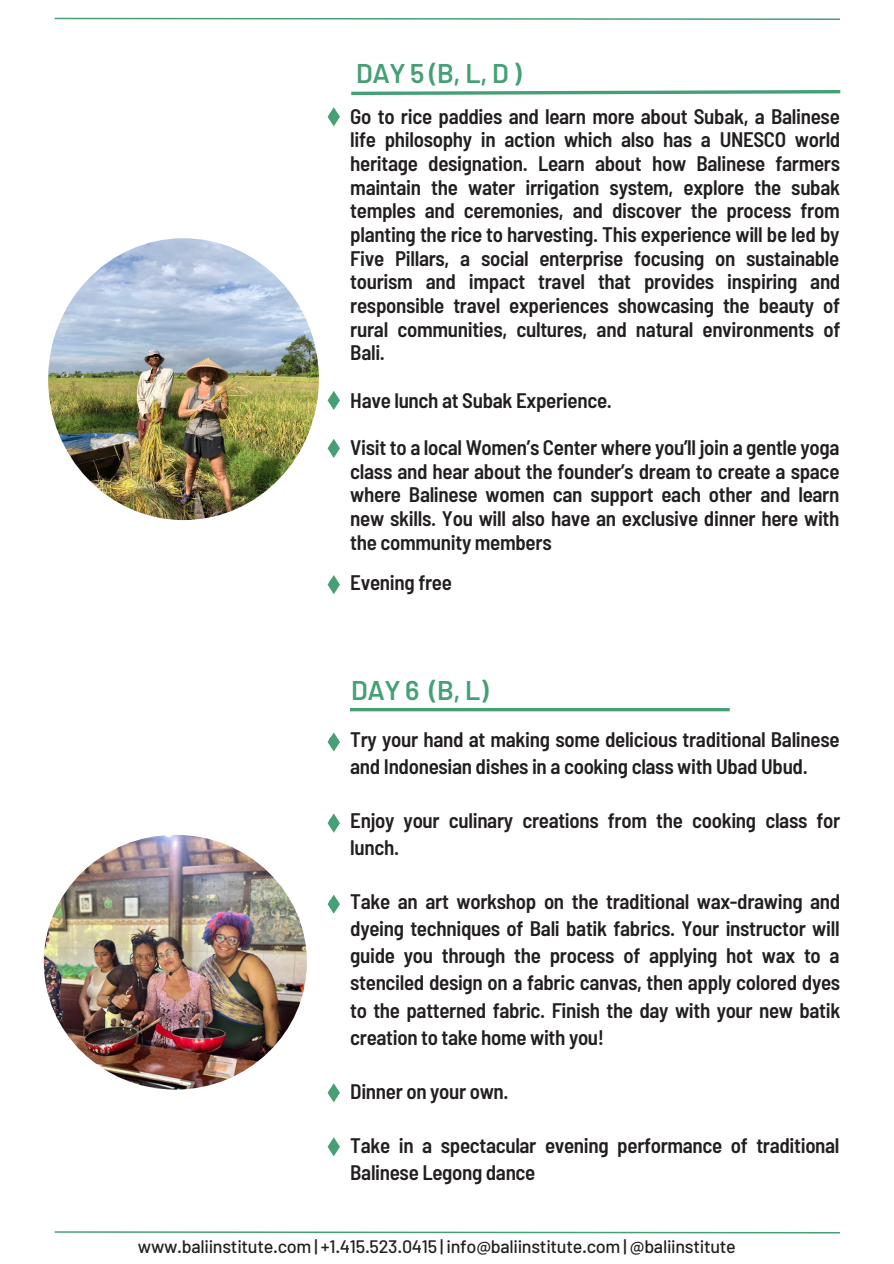
<style>
.page{position:relative;width:894px;height:1264px;background:#fff}
.page>*{position:absolute;margin:0;border:0;box-sizing:border-box;transform-origin:0 0}
.t1{font:600 27px "Barlow";letter-spacing:-.015em;color:#46a075}
.t2{font:600 semi-condensed 21px/23.7px "Barlow";letter-spacing:-.015em;color:#231f20;text-align:justify}
.t3{font:500 18px "Barlow";letter-spacing:-.015em;color:#231f20}
</style>
<div class="page">
<svg style="left:55px;top:1231px;width:784px;height:2px;background:#84bfa3"></svg>
<svg style="left:351px;top:90px;width:490px;height:6px"></svg>
<img style="left:48px;top:238px;width:271px;height:282px">
<svg style="left:55px;top:18px;width:784px;height:2px;background:#78b99a"></svg>
<hr style="left:350px;top:708px;width:379px;height:3px;background:#46a075">
<img style="left:44px;top:834px;width:263px;height:255px;border-radius:50%">
<svg style="left:327px;top:107px;width:13px;height:19px"></svg>
<svg style="left:327px;top:391px;width:13px;height:19px"></svg>
<svg style="left:327px;top:439px;width:13px;height:19px"></svg>
<svg style="left:327px;top:575px;width:13px;height:19px"></svg>
<svg style="left:327px;top:732px;width:13px;height:19px"></svg>
<svg style="left:327px;top:813px;width:13px;height:19px"></svg>
<svg style="left:327px;top:894px;width:13px;height:19px"></svg>
<svg style="left:327px;top:1083px;width:13px;height:19px"></svg>
<svg style="left:327px;top:1137px;width:13px;height:19px"></svg>
<p class="t1" style="left:356px;top:56px;width:167px">DAY5(B,L,D)</p>
<p class="t2" style="left:350px;top:103px;width:491px">Go to rice paddies and learn more about Subak, a Balinese life philosophy in action which also has a UNESCO world heritage designation. Learn about how Balinese farmers maintain the water irrigation system, explore the subak temples and ceremonies, and discover the process from planting the rice to harvesting. This experience will be led by Five Pillars, a social enterprise focusing on sustainable tourism and impact travel that provides inspiring and responsible travel experiences showcasing the beauty of rural communities, cultures, and natural environments of Bali.</p>
<p class="t2" style="left:350px;top:387px;width:263px">Have lunch at Subak Experience.</p>
<p class="t2" style="left:350px;top:434px;width:490px">Visit to a local Women’s Center where you’ll join a gentle yoga class and hear about the founder’s dream to create a space where Balinese women can support each other and learn new skills. You will also have an exclusive dinner here with the community members</p>
<p class="t2" style="left:350px;top:570px;width:103px">Evening free</p>
<p class="t1" style="left:351px;top:673px;width:139px">DAY 6 (B, L)</p>
<p class="t2" style="left:350px;top:725px;width:490px;line-height:27px">Try your hand at making some delicious traditional Balinese and Indonesian dishes in a cooking class with Ubad Ubud.</p>
<p class="t2" style="left:350px;top:806px;width:491px;line-height:27px">Enjoy your culinary creations from the cooking class for lunch.</p>
<p class="t2" style="left:350px;top:887px;width:491px;line-height:27px">Take an art workshop on the traditional wax-drawing and dyeing techniques of Bali batik fabrics. Your instructor will guide you through the process of applying hot wax to a stenciled design on a fabric canvas, then apply colored dyes to the patterned fabric. Finish the day with your new batik creation to take home with you!</p>
<p class="t2" style="left:350px;top:1078px;width:160px">Dinner on your own.</p>
<p class="t2" style="left:350px;top:1130px;width:490px;line-height:27px">Take in a spectacular evening performance of traditional<br>Balinese Legong dance</p>
<p class="t3" style="left:138px;top:1234px;width:599px">www.baliinstitute.com | +1.415.523.0415 | info@baliinstitute.com | @baliinstitute</p>
</div>
